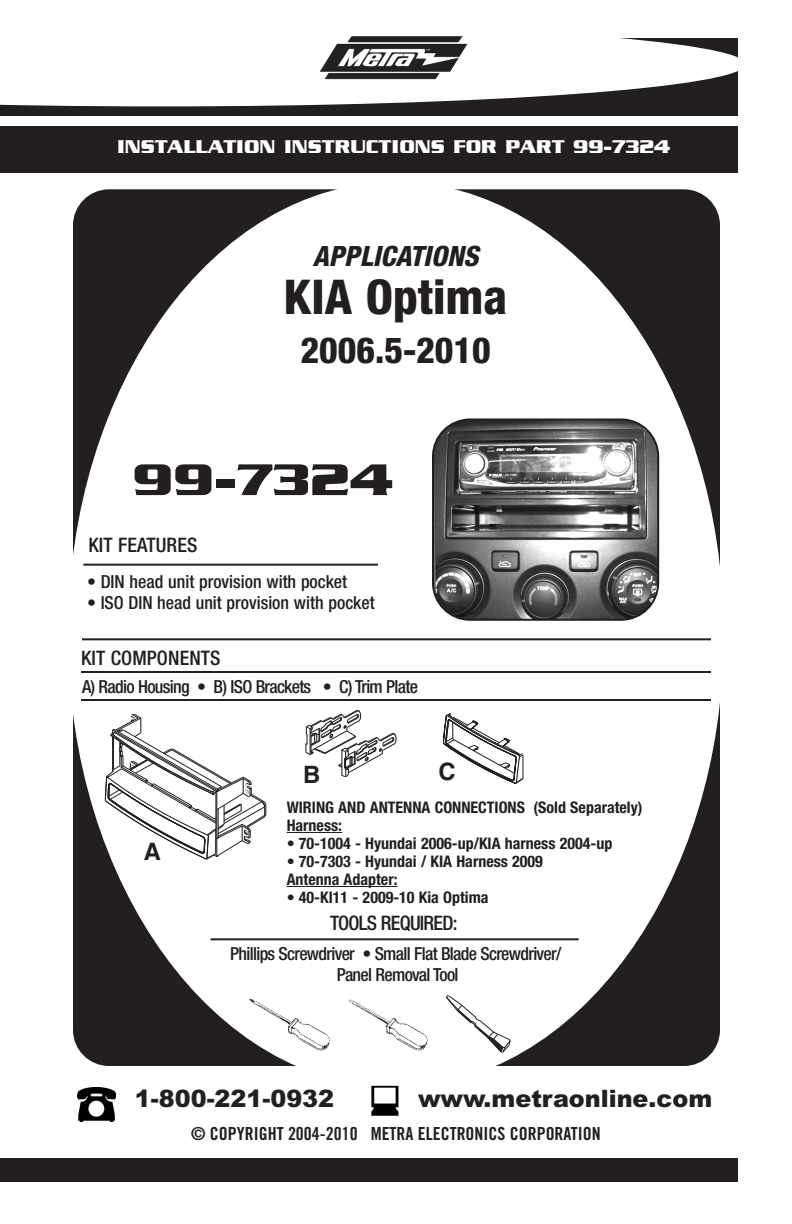
<style>
.page{position:relative;width:792px;height:1224px;background:#fff}
.page>*{position:absolute;margin:0;border:0;box-sizing:border-box;transform-origin:0 0}
.t1{font:800 condensed 48px "Helvetica Neue";color:#231f20}
.t2{font:700 48px "Serpentine";color:#231f20;scale:1.12 1}
.t3{font:800 condensed 36px "Helvetica Neue";color:#231f20}
.t4{font:italic 800 condensed 28px "Helvetica Neue";color:#231f20}
.t5{font:900 24px "Arial";color:#231f20}
.t6{font:700 24px "Helvetica";color:#231f20}
.t7{font:700 20px "Serpentine";color:#fff}
.t8{font:500 condensed 20px "Helvetica Neue";letter-spacing:.005em;color:#231f20}
.t9{font:500 condensed 20px "Helvetica Neue";letter-spacing:-.04em;color:#231f20}
.t10{font:500 condensed 18px/21.6px "Helvetica Neue";letter-spacing:-.04em;color:#231f20;text-align:center}
.t11{font:500 condensed 18px "Helvetica Neue";color:#231f20}
.t12{font:18px "Trade Gothic Bold Cond Twenty";color:#231f20}
.t13{font:700 condensed 16px/18px "Helvetica Neue";color:#231f20}
</style>
<div class="page">
<div style="left:73px;top:189px;width:647px;height:877px;background:#231f20;border-radius:36px"></div>
<div style="left:68px;top:182px;width:656px;height:905px;background:#fff;border-radius:50%"></div>
<div style="left:0;top:38px;width:738px;height:78px;background:#231f20"></div>
<svg style="left:0;top:38px;width:738px;height:68px;background:#e1e0e1"></svg>
<div style="left:316px;top:28px;width:162px;height:57px;background:#fff"></div>
<img style="left:320px;top:36px;width:148px;height:44px">
<div style="left:0;top:127px;width:738px;height:46px;background:#231f20"></div>
<svg style="left:432px;top:418px;width:227px;height:203px;background:#777"></svg>
<hr style="left:83px;top:564px;width:295px;height:2px;background:#231f20">
<hr style="left:82px;top:638px;width:629px;height:2px;background:#231f20">
<svg style="left:105px;top:714px;width:161px;height:146px"></svg>
<svg style="left:306px;top:710px;width:90px;height:67px"></svg>
<hr style="left:211px;top:938px;width:368px;height:2px;background:#231f20">
<img style="left:243px;top:998px;width:87px;height:57px">
<svg style="left:447px;top:995px;width:63px;height:57px"></svg>
<img style="left:77px;top:1088px;width:39px;height:34px">
<img style="left:371px;top:1085px;width:28px;height:31px">
<div style="left:0;top:1158px;width:738px;height:24px;background:#231f20"></div>
<img style="left:349px;top:999px;width:79px;height:52px">
<hr style="left:81px;top:671px;width:630px;height:2px;background:#231f20">
<hr style="left:81px;top:699px;width:630px;height:2px;background:#231f20">
<svg style="left:443px;top:714px;width:81px;height:70px"></svg>
<hr style="left:287px;top:832px;width:55px;height:1px;background:#231f20">
<hr style="left:287px;top:886px;width:111px;height:1px;background:#231f20">
<p class="t7" style="left:117px;top:140px;width:555px">INSTALLATION INSTRUCTIONS FOR PART 99-7324</p>
<h3 class="t4" style="left:313px;top:246px;width:167px">APPLICATIONS</h3>
<h1 class="t1" style="left:284px;top:280px;width:225px">KIA Optima</h1>
<h2 class="t3" style="left:301px;top:337px;width:192px">2006.5-2010</h2>
<h1 class="t2" style="left:132px;top:464px;width:234px">99-7324</h1>
<p class="t8" style="left:89px;top:538px;width:110px">KIT FEATURES</p>
<p class="t11" style="left:87px;top:575px;width:262px">• DIN head unit provision with pocket</p>
<p class="t11" style="left:87px;top:597px;width:289px">• ISO DIN head unit provision with pocket</p>
<p class="t8" style="left:81px;top:651px;width:141px">KIT COMPONENTS</p>
<p class="t10" style="left:82px;top:677px;width:338px">A) Radio Housing • B) ISO Brackets • C) Trim Plate</p>
<h3 class="t6" style="left:144px;top:842px;width:19px">A</h3>
<h3 class="t6" style="left:439px;top:762px;width:19px">C</h3>
<p class="t13" style="left:287px;top:800px;width:357px">WIRING AND ANTENNA CONNECTIONS (Sold Separately)<br>Harness:</p>
<p class="t13" style="left:287px;top:836px;width:327px">• 70-1004 - Hyundai 2006-up/KIA harness 2004-up</p>
<p class="t13" style="left:287px;top:854px;width:258px">• 70-7303 - Hyundai / KIA Harness 2009<br>Antenna Adapter:</p>
<p class="t13" style="left:287px;top:890px;width:203px">• 40-KI11 - 2009-10 Kia Optima</p>
<p class="t9" style="left:330px;top:916px;width:129px">TOOLS REQUIRED:</p>
<h3 class="t6" style="left:303px;top:765px;width:19px">B</h3>
<p class="t10" style="left:230px;top:944px;width:333px">Phillips Screwdriver • Small Flat Blade Screwdriver/<br>Panel Removal Tool</p>
<h3 class="t5" style="left:135px;top:1084px;width:201px">1-800-221-0932</h3>
<p class="t12" style="left:191px;top:1127px;width:411px">© COPYRIGHT 2004-2010 METRA ELECTRONICS CORPORATION</p>
<h3 class="t5" style="left:418px;top:1085px;width:296px">www.metraonline.com</h3>
</div>
